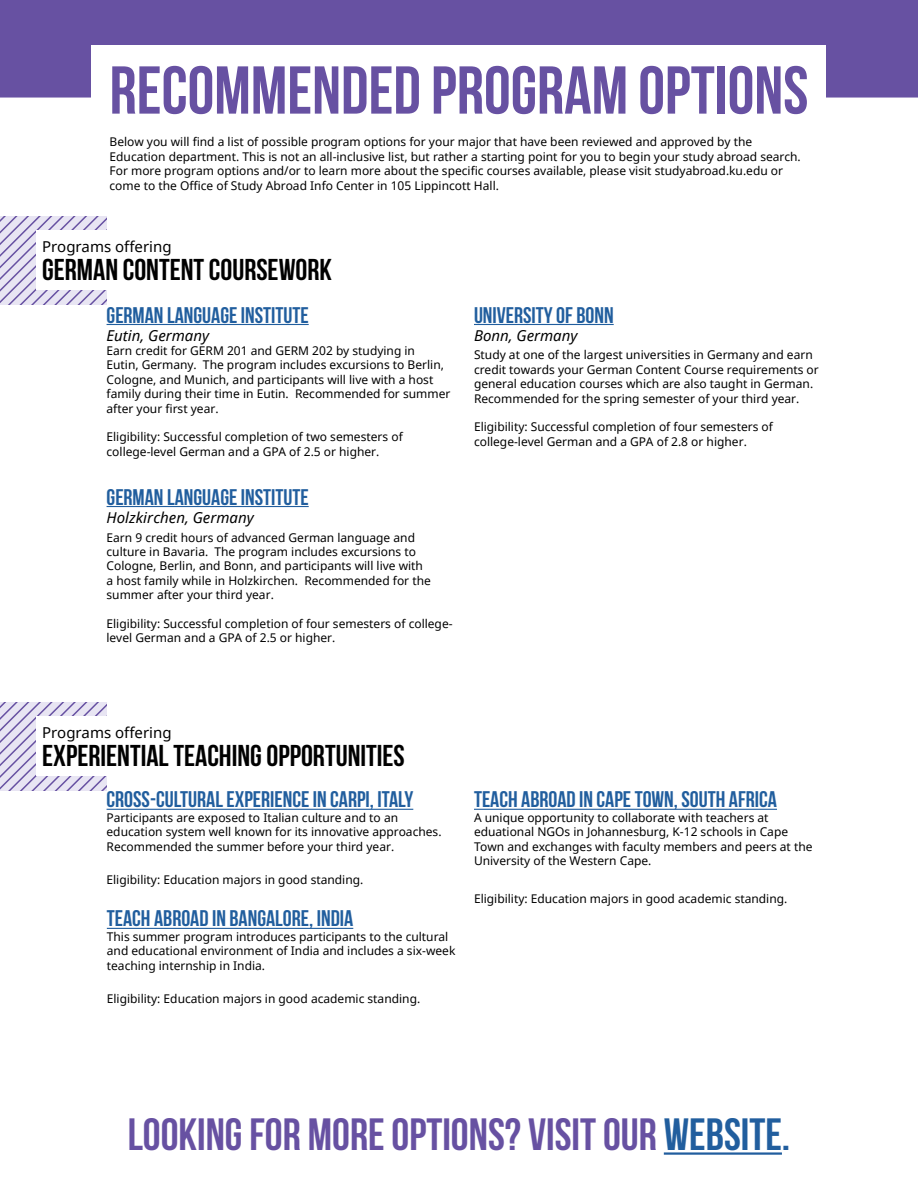
<style>
.page{position:relative;width:918px;height:1188px;background:#fff}
.page>*{position:absolute;margin:0;border:0;box-sizing:border-box;transform-origin:0 0}
.t1{font:700 67.5px "Bebas Neue";color:#6751a2}
.t2{font:700 45px "Bebas Neue";color:#6751a2}
.t3{font:700 30px "Bebas Neue";color:#000}
.t4{font:700 22.5px "Bebas Neue";color:#215e9e}
.t5{font:italic 15px "Noto Sans";color:#000}
.t6{font:15px "Noto Sans";color:#000}
.t7{font:12px/14.4px "Noto Sans";color:#000}
.s1{color:#215e9e}
</style>
<div class="page">
<div style="left:0;top:0;width:918px;height:97px;background:#6751a2"></div>
<div style="left:92px;top:45px;width:734px;height:90px;background:#fff"></div>
<hr style="left:664px;top:1152px;width:118px;height:3px;background:#215e9e">
<hr style="left:474px;top:324px;width:140px;height:1px;background:#215e9e">
<hr style="left:107px;top:506px;width:202px;height:1px;background:#215e9e">
<svg style="left:0;top:216px;width:107px;height:88px;background:#d0c9e4"></svg>
<div style="left:36px;top:230px;width:149px;height:60px;background:#fff"></div>
<hr style="left:107px;top:324px;width:202px;height:1px;background:#215e9e">
<hr style="left:107px;top:809px;width:306px;height:1px;background:#215e9e">
<hr style="left:107px;top:928px;width:246px;height:1px;background:#215e9e">
<hr style="left:474px;top:809px;width:303px;height:1px;background:#215e9e">
<svg style="left:0;top:702px;width:107px;height:88px;background:#d0cae4"></svg>
<div style="left:36px;top:717px;width:149px;height:59px;background:#fff"></div>
<h1 class="t1" style="left:110px;top:53px;width:700px">RECOMMENDED PROGRAM OPTIONS</h1>
<p class="t7" style="left:110px;top:134px;width:693px">Below you will find a list of possible program options for your major that have been reviewed and approved by the Education department. This is not an all-inclusive list, but rather a starting point for you to begin your study abroad search.<br>For more program options and/or to learn more about the specific courses available, please visit studyabroad.ku.edu or come to the Office of Study Abroad Info Center in 105 Lippincott Hall.</p>
<p class="t6" style="left:42px;top:236px;width:131px">Programs offering</p>
<h3 class="t3" style="left:42px;top:253px;width:291px">GERMAN CONTENT COURSEWORK</h3>
<h3 class="t4" style="left:107px;top:302px;width:204px">GERMAN LANGUAGE INSTITUTE</h3>
<p class="t5" style="left:107px;top:325px;width:104px">Eutin, Germany</p>
<p class="t7" style="left:107px;top:343px;width:345px">Earn credit for GERM 201 and GERM 202 by studying in<br>Eutin, Germany. The program includes excursions to Berlin, Cologne, and Munich, and participants will live with a host family during their time in Eutin. Recommended for summer after your first year.</p>
<p class="t7" style="left:107px;top:430px;width:298px">Eligibility: Successful completion of two semesters of college-level German and a GPA of 2.5 or higher.</p>
<h3 class="t4" style="left:107px;top:484px;width:204px">GERMAN LANGUAGE INSTITUTE</h3>
<p class="t5" style="left:107px;top:507px;width:149px">Holzkirchen, Germany</p>
<p class="t7" style="left:107px;top:530px;width:326px">Earn 9 credit hours of advanced German language and culture in Bavaria. The program includes excursions to Cologne, Berlin, and Bonn, and participants will live with a host family while in Holzkirchen. Recommended for the summer after your third year.</p>
<p class="t7" style="left:107px;top:616px;width:348px">Eligibility: Successful completion of four semesters of college&shy;level German and a GPA of 2.5 or higher.</p>
<h3 class="t4" style="left:474px;top:302px;width:141px">UNIVERSITY OF BONN</h3>
<p class="t5" style="left:474px;top:325px;width:105px">Bonn, Germany</p>
<p class="t7" style="left:474px;top:348px;width:346px">Study at one of the largest universities in Germany and earn credit towards your German Content Course requirements or general education courses which are also taught in German.<br>Recommended for the spring semester of your third year.</p>
<p class="t7" style="left:474px;top:420px;width:301px">Eligibility: Successful completion of four semesters of college-level German and a GPA of 2.8 or higher.</p>
<p class="t6" style="left:42px;top:722px;width:131px">Programs offering</p>
<h3 class="t3" style="left:42px;top:739px;width:364px">EXPERIENTIAL TEACHING OPPORTUNITIES</h3>
<h3 class="t4" style="left:107px;top:787px;width:308px">CROSS-CULTURAL EXPERIENCE IN CARPI, ITALY</h3>
<p class="t7" style="left:107px;top:810px;width:337px">Participants are exposed to Italian culture and to an education system well known for its innovative approaches.<br>Recommended the summer before your third year.</p>
<p class="t7" style="left:107px;top:872px;width:258px">Eligibility: Education majors in good standing.</p>
<h3 class="t4" style="left:107px;top:906px;width:248px">TEACH ABROAD IN BANGALORE, INDIA</h3>
<p class="t7" style="left:107px;top:929px;width:350px">This summer program introduces participants to the cultural and educational environment of India and includes a six-week teaching internship in India.</p>
<p class="t7" style="left:107px;top:991px;width:315px">Eligibility: Education majors in good academic standing.</p>
<h3 class="t4" style="left:474px;top:787px;width:305px">TEACH ABROAD IN CAPE TOWN, SOUTH AFRICA</h3>
<p class="t7" style="left:474px;top:810px;width:340px">A unique opportunity to collaborate with teachers at eduational NGOs in Johannesburg, K-12 schools in Cape Town and exchanges with faculty members and peers at the University of the Western Cape.</p>
<p class="t7" style="left:474px;top:891px;width:315px">Eligibility: Education majors in good academic standing.</p>
<h2 class="t2" style="left:128px;top:1110px;width:664px">LOOKING FOR MORE OPTIONS? VISIT OUR <span class="s1">WEBSITE.</span></h2>
</div>
